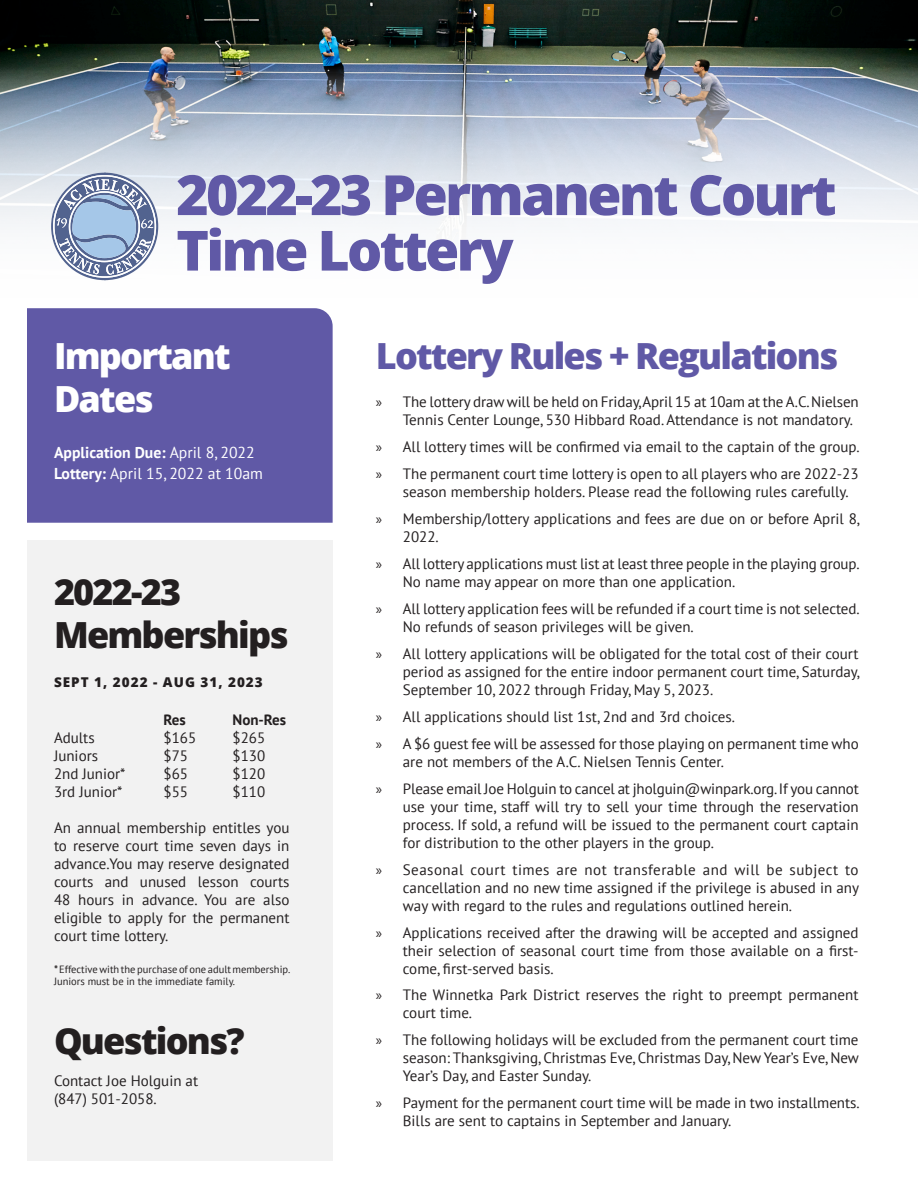
<style>
.page{position:relative;width:918px;height:1188px;background:#fff}
.page>*{position:absolute;margin:0;border:0;box-sizing:border-box;transform-origin:0 0}
.Program_Header{font:800 55.5px/55.5px "Open Sans";letter-spacing:-.05em;color:#6059a6}
.Program_Header-2{font:800 36px/43.2px "Open Sans";letter-spacing:-.05em;color:#231f20}
.Program_Header-3{font:800 36px "Open Sans";letter-spacing:-.05em;color:#6059a6}
.Program_Header-4{font:800 36px/43.2px "Open Sans";letter-spacing:-.05em;color:#fff}
.Paragraph_Text{font:15.75px/21px "PT Sans";color:#fff}
.body{font:15px/18px "PT Sans";color:#231f20}
.body-2{font:700 15px "PT Sans";color:#231f20}
.Sub_Header{font:800 13.5px "Open Sans";letter-spacing:.075em;color:#231f20}
.body-3{font:10.5px/12px "PT Sans";color:#231f20}
.s1{font-weight:700}
.s2{font-family:"Myriad Pro"}
</style>
<div class="page">
<img style="left:0;top:0;width:918px;height:68px">
<svg style="left:0;top:68px;width:918px;height:213px"></svg>
<div style="left:27px;top:540px;width:306px;height:621px;background:#f2f2f2"></div>
<div style="left:27px;top:308px;width:306px;height:215px;background:#6059a6"></div>
<svg style="left:51px;top:173px;width:107px;height:107px"></svg>
<p class="Program_Header" style="left:176px;top:164px;width:662px">2022-23 Permanent Court<br>Time Lottery</p>
<p class="Program_Header-4" style="left:54px;top:333px;width:178px">Important<br>Dates</p>
<p class="Paragraph_Text" style="left:54px;top:442px;width:211px"><span class="s1">Application Due:</span> April 8, 2022<br><span class="s1">Lottery:</span> April 15, 2022 at 10am</p>
<p class="Program_Header-2" style="left:54px;top:568px;width:236px">2022-23<br>Memberships</p>
<p class="Sub_Header" style="left:54px;top:672px;width:210px">SEPT 1, 2022 - AUG 31, 2023</p>
<p class="body-2" style="left:164px;top:710px;width:24px">Res</p>
<p class="body-2" style="left:232px;top:710px;width:55px">Non-Res</p>
<p class="body" style="left:54px;top:729px;width:42px">Adults</p>
<p class="body" style="left:164px;top:729px;width:34px">$165</p>
<p class="body" style="left:232px;top:729px;width:34px">$265</p>
<p class="body" style="left:54px;top:747px;width:46px">Juniors</p>
<p class="body" style="left:164px;top:747px;width:26px">$75</p>
<p class="body" style="left:232px;top:747px;width:34px">$130</p>
<p class="body" style="left:54px;top:765px;width:73px">2nd Junior*</p>
<p class="body" style="left:164px;top:765px;width:26px">$65</p>
<p class="body" style="left:232px;top:765px;width:34px">$120</p>
<p class="body" style="left:54px;top:783px;width:70px">3rd Junior*</p>
<p class="body" style="left:164px;top:783px;width:26px">$55</p>
<p class="body" style="left:232px;top:783px;width:34px">$110</p>
<p class="body" style="left:54px;top:819px;width:237px;text-align:justify">An annual membership entitles you to reserve court time seven days in advance.You may reserve designated courts and unused lesson courts 48 hours in advance. You are also eligible to apply for the permanent court time lottery.</p>
<p class="body-3" style="left:54px;top:963px;width:238px"><span class="s1">*</span> Effective with the purchase of one adult membership.<br>Juniors must be in the immediate family.</p>
<p class="Program_Header-2" style="left:54px;top:1017px;width:192px">Questions?</p>
<p class="body" style="left:54px;top:1071px;width:146px">Contact Joe Holguin at (847) 501-2058.</p>
<p class="Program_Header-3" style="left:376px;top:329px;width:464px">Lottery Rules + Regulations</p>
<p class="body" style="left:403px;top:393px;width:457px;text-indent:-27px"><span class="s2">»</span> The lottery draw will be held on Friday, April 15 at 10am at the A.C. Nielsen<br>Tennis Center Lounge, 530 Hibbard Road. Attendance is not mandatory.</p>
<p class="body" style="left:376px;top:438px;width:485px"><span class="s2">»</span> All lottery times will be confirmed via email to the captain of the group.</p>
<p class="body" style="left:403px;top:465px;width:457px;text-indent:-27px"><span class="s2">»</span> The permanent court time lottery is open to all players who are 2022-23 season membership holders. Please read the following rules carefully.</p>
<p class="body" style="left:403px;top:510px;width:458px;text-indent:-27px"><span class="s2">»</span> Membership/lottery applications and fees are due on or before April 8,<br>2022.</p>
<p class="body" style="left:403px;top:555px;width:458px;text-indent:-27px"><span class="s2">»</span> All lottery applications must list at least three people in the playing group.<br>No name may appear on more than one application.</p>
<p class="body" style="left:403px;top:599px;width:458px;text-indent:-27px"><span class="s2">»</span> All lottery application fees will be refunded if a court time is not selected.<br>No refunds of season privileges will be given.</p>
<p class="body" style="left:403px;top:644px;width:458px;text-align:justify;text-indent:-27px"><span class="s2">»</span> All lottery applications will be obligated for the total cost of their court period as assigned for the entire indoor permanent court time, Saturday, September 10, 2022 through Friday, May 5, 2023.</p>
<p class="body" style="left:376px;top:707px;width:361px"><span class="s2">»</span> All applications should list 1st, 2nd and 3rd choices.</p>
<p class="body" style="left:403px;top:734px;width:458px;text-indent:-27px"><span class="s2">»</span> A $6 guest fee will be assessed for those playing on permanent time who are not members of the A.C. Nielsen Tennis Center.</p>
<p class="body" style="left:403px;top:779px;width:457px;text-align:justify;text-indent:-27px"><span class="s2">»</span> Please email Joe Holguin to cancel at jholguin@winpark.org. If you cannot use your time, staff will try to sell your time through the reservation process. If sold, a refund will be issued to the permanent court captain for distribution to the other players in the group.</p>
<p class="body" style="left:403px;top:860px;width:458px;text-align:justify;text-indent:-27px"><span class="s2">»</span> Seasonal court times are not transferable and will be subject to cancellation and no new time assigned if the privilege is abused in any way with regard to the rules and regulations outlined herein.</p>
<p class="body" style="left:403px;top:923px;width:457px;text-align:justify;text-indent:-27px"><span class="s2">»</span> Applications received after the drawing will be accepted and assigned their selection of seasonal court time from those available on a first&shy;come, first-served basis.</p>
<p class="body" style="left:403px;top:986px;width:457px;text-indent:-27px"><span class="s2">»</span> The Winnetka Park District reserves the right to preempt permanent court time.</p>
<p class="body" style="left:403px;top:1031px;width:458px;text-align:justify;text-indent:-27px"><span class="s2">»</span> The following holidays will be excluded from the permanent court time season: Thanksgiving, Christmas Eve, Christmas Day, New Year’s Eve, New Year’s Day, and Easter Sunday.</p>
<p class="body" style="left:403px;top:1094px;width:458px;text-indent:-27px"><span class="s2">»</span> Payment for the permanent court time will be made in two installments.<br>Bills are sent to captains in September and January.</p>
</div>
